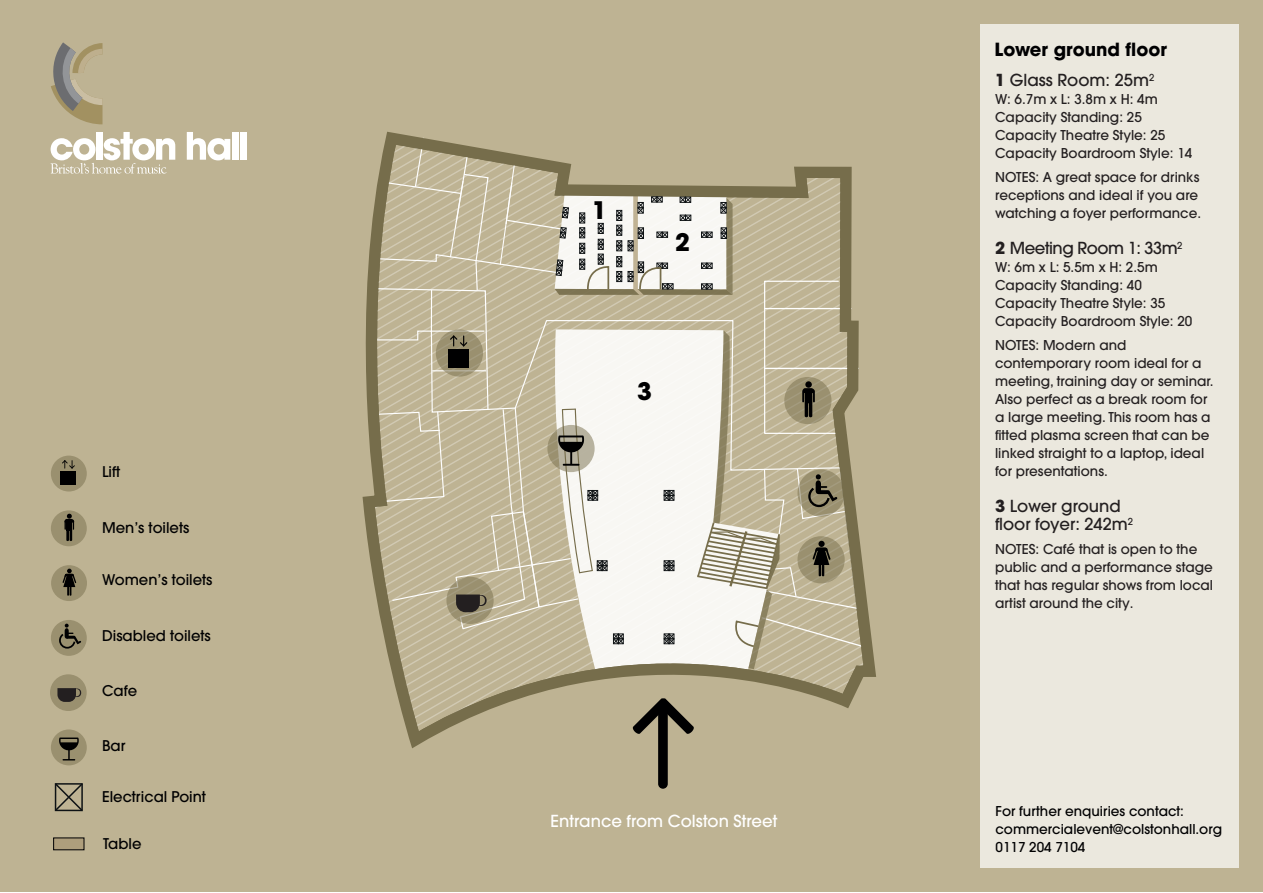
<style>
.page{position:relative;width:1263px;height:893px;background:#fff}
.page>*{position:absolute;margin:0;border:0;box-sizing:border-box;transform-origin:0 0}
.t1{font:700 24px "Avant Garde";color:#000001}
.t2{font:700 18px "Avant Garde";color:#000001}
.t3{font:500 16.5px/18px "Avant Garde";color:#231f20}
.t4{font:500 16.5px "Avant Garde";color:#fff}
.t5{font:500 16.5px "Avant Garde";letter-spacing:-.03em;color:#231f20}
.t6{font:500 14.7px "Avant Garde";color:#000001}
.t7{font:500 13.5px/18px "Avant Garde";color:#231f20}
.t8{font:500 13.5px/18px "Avant Garde";color:#000001}
.s1{font-weight:700}
</style>
<div class="page">
<div style="left:0;top:0;width:1263px;height:892px;background:#beb393"></div>
<div style="left:980px;top:25px;width:258px;height:843px;background:#ebe8de"></div>
<div style="left:658px;top:700px;width:10px;height:89px;background:#000001;border-radius:5px"></div>
<div style="left:51px;top:456px;width:36px;height:35px;background:#9a906f;border-radius:50%"></div>
<svg style="left:62px;top:460px;width:13px;height:9px"></svg>
<div style="left:61px;top:471px;width:15px;height:14px;background:#000001"></div>
<div style="left:51px;top:510px;width:36px;height:36px;background:#9a906f;border-radius:50%"></div>
<svg style="left:65px;top:514px;width:9px;height:27px"></svg>
<div style="left:51px;top:565px;width:36px;height:36px;background:#9a906f;border-radius:50%"></div>
<svg style="left:62px;top:569px;width:14px;height:27px"></svg>
<div style="left:51px;top:620px;width:36px;height:36px;background:#9a906f;border-radius:50%"></div>
<svg style="left:59px;top:624px;width:22px;height:25px"></svg>
<svg style="left:362px;top:131px;width:514px;height:629px"></svg>
<div style="left:50px;top:674px;width:37px;height:37px;background:#9a906f;border-radius:50%"></div>
<svg style="left:57px;top:688px;width:24px;height:14px"></svg>
<div style="left:51px;top:729px;width:36px;height:36px;background:#9a906f;border-radius:50%"></div>
<svg style="left:59px;top:737px;width:20px;height:23px"></svg>
<svg style="left:54px;top:783px;width:29px;height:29px"></svg>
<svg style="left:187px;top:132px;width:43px;height:28px"></svg>
<div style="left:232px;top:132px;width:6px;height:28px;background:#fff"></div>
<div style="left:240px;top:132px;width:7px;height:28px;background:#fff"></div>
<svg style="left:51px;top:132px;width:124px;height:42px"></svg>
<svg style="left:51px;top:42px;width:52px;height:82px"></svg>
<div style="left:53px;top:837px;width:31px;height:13px;background:#ae9e7c;border:1px solid #000001"></div>
<svg style="left:367px;top:135px;width:508px;height:534px"></svg>
<p class="t6" style="left:102px;top:462px;width:20px">Lift</p>
<p class="t6" style="left:102px;top:519px;width:89px">Men’s toilets</p>
<p class="t6" style="left:102px;top:571px;width:112px">Women’s toilets</p>
<p class="t6" style="left:102px;top:626px;width:110px">Disabled toilets</p>
<p class="t6" style="left:102px;top:681px;width:37px">Cafe</p>
<p class="t6" style="left:102px;top:737px;width:25px">Bar</p>
<p class="t6" style="left:102px;top:787px;width:105px">Electrical Point</p>
<p class="t6" style="left:103px;top:834px;width:40px">Table</p>
<h1 class="t1" style="left:592px;top:194px;width:16px">1</h1>
<h1 class="t1" style="left:675px;top:227px;width:16px">2</h1>
<h1 class="t1" style="left:637px;top:376px;width:16px">3</h1>
<p class="t4" style="left:550px;top:811px;width:228px">Entrance from Colston Street</p>
<h2 class="t2" style="left:994px;top:37px;width:174px">Lower ground floor</h2>
<p class="t3" style="left:995px;top:71px;width:161px"><span class="s1">1</span> Glass Room: 25m<sup>2</sup></p>
<p class="t7" style="left:995px;top:90px;width:199px">W: 6.7m x L: 3.8m x H: 4m<br>Capacity Standing: 25<br>Capacity Theatre Style: 25<br>Capacity Boardroom Style: 14</p>
<p class="t7" style="left:995px;top:168px;width:208px">NOTES: A great space for drinks receptions and ideal if you are watching a foyer performance.</p>
<p class="t5" style="left:995px;top:238px;width:189px"><span class="s1">2</span> Meeting Room 1: 33m<sup>2</sup></p>
<p class="t7" style="left:995px;top:258px;width:199px">W: 6m x L: 5.5m x H: 2.5m<br>Capacity Standing: 40<br>Capacity Theatre Style: 35<br>Capacity Boardroom Style: 20</p>
<p class="t7" style="left:995px;top:336px;width:220px">NOTES: Modern and contemporary room ideal for a meeting, training day or seminar.<br>Also perfect as a break room for a large meeting. This room has a fitted plasma screen that can be linked straight to a laptop, ideal for presentations.</p>
<p class="t3" style="left:995px;top:497px;width:140px"><span class="s1">3</span> Lower ground floor foyer: 242m<sup>2</sup></p>
<p class="t7" style="left:995px;top:540px;width:219px">NOTES: Café that is open to the public and a performance stage that has regular shows from local artist around the city.</p>
<p class="t8" style="left:995px;top:802px;width:228px">For further enquiries contact: commercialevent@colstonhall.org<br>0117 204 7104</p>
</div>
